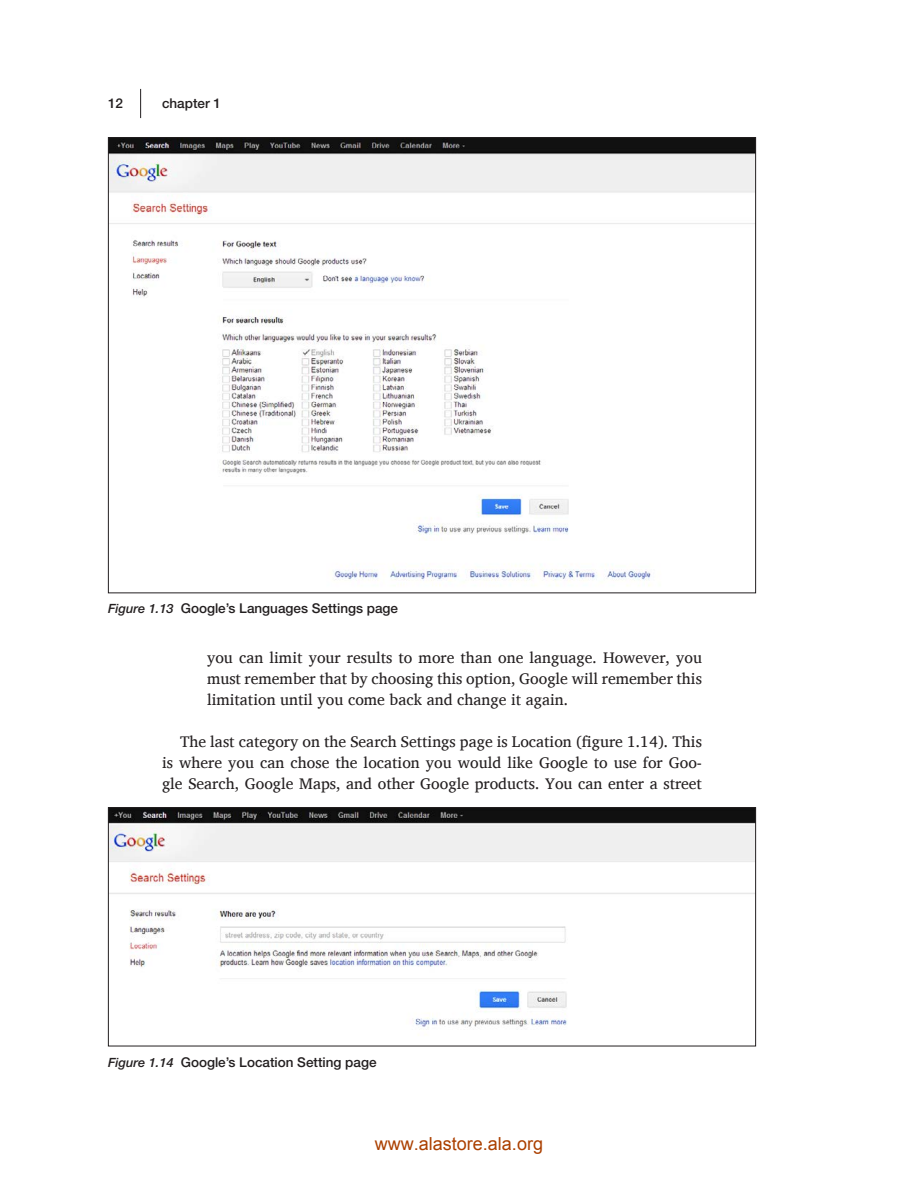
<style>
.page{position:relative;width:918px;height:1188px;background:#fff}
.page>*{position:absolute;margin:0;border:0;box-sizing:border-box;transform-origin:0 0}
.t1{font:18px "Arial";color:#ab4000}
.t2{font:15.75px/21px "Charis SIL";color:#231f20;text-align:justify}
.t3{font:500 13.5px "Helvetica Neue";color:#231f20}
.s1{font-style:italic;font-size:12.75px}
</style>
<div class="page">
<svg style="left:140px;top:89px;width:1px;height:29px"></svg>
<img style="left:110px;top:139px;width:644px;height:447px">
<img style="left:110px;top:809px;width:644px;height:219px">
<div style="left:108px;top:807px;width:648px;height:239px;border:1px solid #231f20"></div>
<p class="t3" style="left:108px;top:95px;width:17px">12</p>
<p class="t3" style="left:162px;top:95px;width:61px">chapter 1</p>
<p class="t3" style="left:108px;top:601px;width:292px"><span class="s1">Figure 1.13</span> Google’s Languages Settings page</p>
<p class="t2" style="left:207px;top:647px;width:497px">you can limit your results to more than one language. However, you must remember that by choosing this option, Google will remember this limitation until you come back and change it again.</p>
<p class="t2" style="left:162px;top:731px;width:542px;text-indent:18px">The last category on the Search Settings page is Location (figure 1.14). This is where you can chose the location you would like Google to use for Goo&shy;gle Search, Google Maps, and other Google products. You can enter a street</p>
<p class="t3" style="left:108px;top:1054px;width:270px"><span class="s1">Figure 1.14</span> Google’s Location Setting page</p>
<p class="t1" style="left:375px;top:1132px;width:170px">www.alastore.ala.org</p>
</div>
